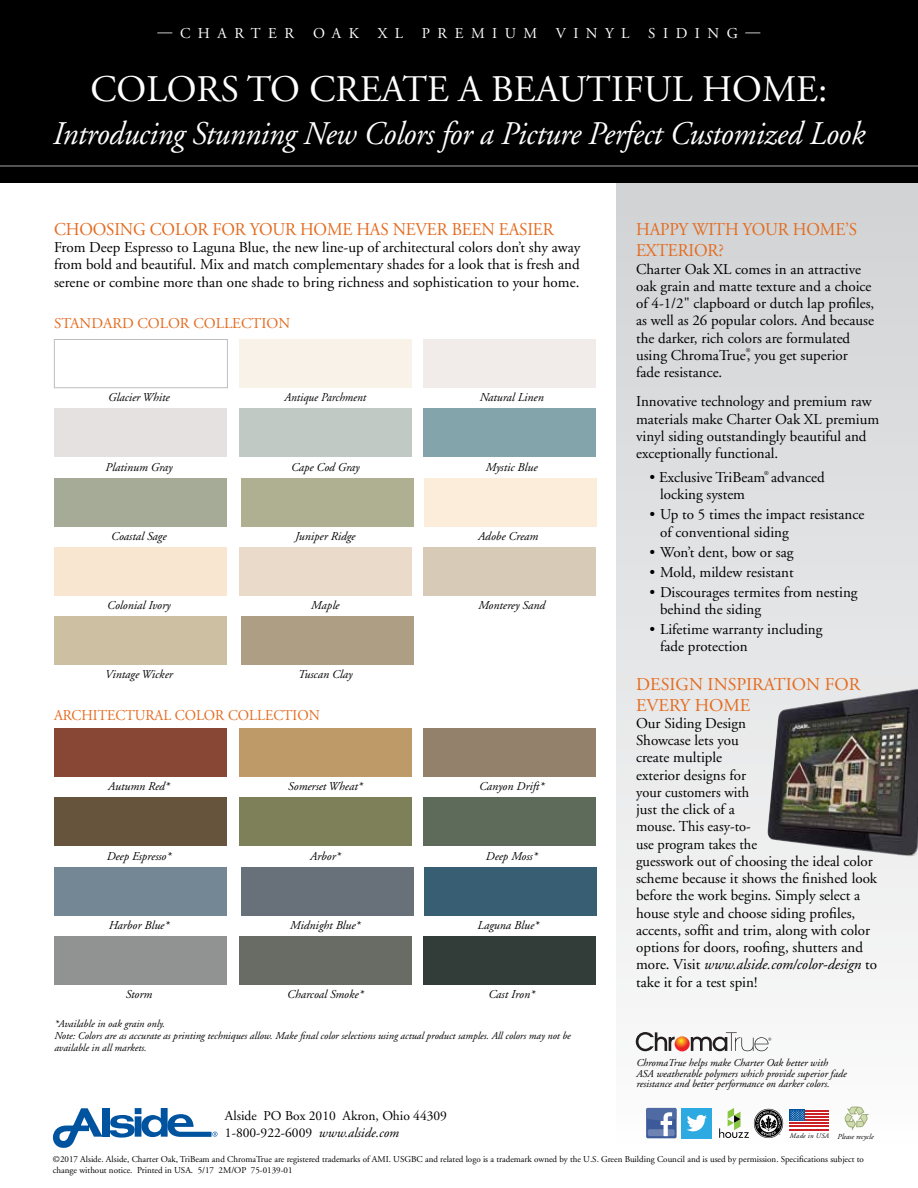
<style>
.page{position:relative;width:918px;height:1188px;background:#fff}
.page>*{position:absolute;margin:0;border:0;box-sizing:border-box;transform-origin:0 0}
.t1{font:37.5px "Adobe Garamond";color:#fff}
.t2{font:italic 33px "Adobe Garamond";letter-spacing:-.01em;color:#fff;scale:.95 1}
.t3{font:18px/21.6px "Adobe Garamond";letter-spacing:-.01em;color:#e46b1f;scale:.95 1}
.t4{font:18px/21px "Adobe Garamond";letter-spacing:-.01em;color:#e46b1f}
.t5{font:15px/17.2px "Adobe Garamond";color:#000}
.t6{font:15px "Adobe Garamond";letter-spacing:.5em;color:#fff}
.t7{font:15px "Adobe Garamond";color:#e46b1f;scale:.95 1}
.t8{font:15px "Adobe Garamond";color:#e46b1f}
.t9{font:13.5px/16.2px "Adobe Garamond";color:#000}
.t10{font:italic 12px "Adobe Garamond";color:#000}
.t11{font:italic 12px "Adobe Garamond";color:#000;scale:.95 1}
.t12{font:italic 10.5px/10.5px "Adobe Garamond";color:#000}
.t13{font:9px/10.8px "Adobe Garamond";color:#000}
.t14{font:italic 7.65px "Adobe Garamond";color:#000}
.t15{font:italic 7.05px "Adobe Garamond";letter-spacing:.04em;color:#000}
.t16{font:6px "Adobe Garamond";color:#000}
.s1{font-style:italic}
</style>
<div class="page">
<div style="left:617px;top:176px;width:301px;height:1007px;background:linear-gradient(to bottom,#d0d2d3,#fdfefe)"></div>
<div style="left:0;top:0;width:918px;height:183px;background:#000"></div>
<div style="left:103px;top:1108px;width:7px;height:29px;background:#00539f"></div>
<svg style="left:53px;top:1108px;width:50px;height:40px"></svg>
<svg style="left:110px;top:1108px;width:107px;height:30px"></svg>
<svg style="left:845px;top:1107px;width:25px;height:24px"></svg>
<div style="left:682px;top:1108px;width:30px;height:30px;background:#2caae1"></div>
<svg style="left:687px;top:1115px;width:20px;height:16px"></svg>
<svg style="left:646px;top:1108px;width:31px;height:30px"></svg>
<svg style="left:646px;top:1108px;width:31px;height:28px"></svg>
<svg style="left:719px;top:1108px;width:64px;height:30px"></svg>
<hr style="left:0;top:165px;width:918px;height:2px;background:#6d6e71">
<div style="left:54px;top:339px;width:174px;height:49px;background:#fff;border:1px solid #bcbec0"></div>
<div style="left:239px;top:339px;width:172px;height:49px;background:#f8f2e8"></div>
<div style="left:424px;top:339px;width:172px;height:49px;background:#f1ebe9"></div>
<div style="left:55px;top:409px;width:172px;height:48px;background:#e4e1e0"></div>
<div style="left:55px;top:547px;width:172px;height:49px;background:#f8e6d0"></div>
<div style="left:239px;top:409px;width:172px;height:48px;background:#c1c9c5"></div>
<div style="left:239px;top:547px;width:172px;height:49px;background:#e9dac9"></div>
<div style="left:424px;top:409px;width:172px;height:48px;background:#84a4ac"></div>
<div style="left:424px;top:547px;width:172px;height:49px;background:#d7cbb7"></div>
<div style="left:55px;top:478px;width:172px;height:48px;background:#a5ab96"></div>
<div style="left:55px;top:616px;width:172px;height:49px;background:#ccbfa2"></div>
<div style="left:241px;top:478px;width:172px;height:48px;background:#afb092"></div>
<div style="left:241px;top:616px;width:172px;height:49px;background:#ad9e84"></div>
<div style="left:424px;top:478px;width:172px;height:48px;background:#fbedd9"></div>
<div style="left:55px;top:728px;width:172px;height:49px;background:#884734"></div>
<div style="left:239px;top:728px;width:172px;height:49px;background:#be9a69"></div>
<div style="left:424px;top:728px;width:172px;height:49px;background:#94816b"></div>
<div style="left:55px;top:798px;width:172px;height:48px;background:#66553c"></div>
<div style="left:55px;top:936px;width:172px;height:48px;background:#909392"></div>
<div style="left:239px;top:797px;width:172px;height:49px;background:#7d8059"></div>
<div style="left:239px;top:936px;width:172px;height:49px;background:#696c64"></div>
<div style="left:424px;top:797px;width:172px;height:49px;background:#5e6a5a"></div>
<div style="left:424px;top:936px;width:172px;height:49px;background:#323d3a"></div>
<div style="left:55px;top:867px;width:172px;height:48px;background:#748795"></div>
<div style="left:241px;top:867px;width:172px;height:48px;background:#68707a"></div>
<div style="left:424px;top:867px;width:172px;height:48px;background:#385e74"></div>
<svg style="left:636px;top:1032px;width:39px;height:19px"></svg>
<svg style="left:675px;top:1036px;width:15px;height:15px"></svg>
<svg style="left:691px;top:1032px;width:80px;height:19px"></svg>
<svg style="left:789px;top:1109px;width:41px;height:22px"></svg>
<hr style="left:805px;top:1110px;width:24px;height:2px;background:#cc2027">
<hr style="left:805px;top:1113px;width:24px;height:2px;background:#cc2027">
<hr style="left:805px;top:1116px;width:24px;height:2px;background:#cc2027">
<hr style="left:805px;top:1119px;width:24px;height:2px;background:#cc2027">
<svg style="left:790px;top:1110px;width:15px;height:11px"></svg>
<hr style="left:790px;top:1123px;width:39px;height:1px;background:#cc2027">
<hr style="left:790px;top:1126px;width:39px;height:1px;background:#cc2027">
<hr style="left:790px;top:1129px;width:39px;height:1px;background:#cc2027">
<svg style="left:790px;top:1110px;width:14px;height:10px"></svg>
<img style="left:767px;top:688px;width:151px;height:168px">
<p class="t6" style="left:158px;top:25px;width:203px">—CHARTER OAK</p>
<p class="t6" style="left:378px;top:25px;width:253px">XL PREMIUM VINYL</p>
<p class="t6" style="left:648px;top:25px;width:114px">SIDING—</p>
<h1 class="t1" style="left:90px;top:69px;width:739px">COLORS TO CREATE A BEAUTIFUL HOME:</h1>
<h2 class="t2" style="left:53px;top:116px;width:856px">Introducing Stunning New Colors for a Picture Perfect Customized Look</h2>
<p class="t3" style="left:54px;top:219px;width:528px">CHOOSING COLOR FOR YOUR HOME HAS NEVER BEEN EASIER</p>
<p class="t5" style="left:54px;top:239px;width:528px;text-align:justify">From Deep Espresso to Laguna Blue, the new line-up of architectural colors don’t shy away from bold and beautiful. Mix and match complementary shades for a look that is fresh and serene or combine more than one shade to bring richness and sophistication to your home.</p>
<p class="t8" style="left:54px;top:316px;width:238px">STANDARD COLOR COLLECTION</p>
<p class="t10" style="left:108px;top:391px;width:63px">Glacier White</p>
<p class="t11" style="left:285px;top:391px;width:87px">Antique Parchment</p>
<p class="t10" style="left:480px;top:391px;width:66px">Natural Linen</p>
<p class="t10" style="left:106px;top:460px;width:68px">Platinum Gray</p>
<p class="t10" style="left:291px;top:460px;width:70px">Cape Cod Gray</p>
<p class="t10" style="left:486px;top:460px;width:53px">Mystic Blue</p>
<p class="t10" style="left:111px;top:530px;width:57px">Coastal Sage</p>
<p class="t10" style="left:295px;top:530px;width:62px">Juniper Ridge</p>
<p class="t10" style="left:478px;top:530px;width:62px">Adobe Cream</p>
<p class="t10" style="left:107px;top:599px;width:65px">Colonial Ivory</p>
<p class="t10" style="left:311px;top:599px;width:30px">Maple</p>
<p class="t10" style="left:478px;top:599px;width:68px">Monterey Sand</p>
<p class="t10" style="left:105px;top:668px;width:69px">Vintage Wicker</p>
<p class="t10" style="left:298px;top:668px;width:56px">Tuscan Clay</p>
<p class="t7" style="left:54px;top:708px;width:281px">ARCHITECTURAL COLOR COLLECTION</p>
<p class="t10" style="left:108px;top:780px;width:63px">Autumn Red*</p>
<p class="t10" style="left:288px;top:780px;width:76px">Somerset Wheat*</p>
<p class="t10" style="left:479px;top:780px;width:66px">Canyon Drift*</p>
<p class="t10" style="left:107px;top:849px;width:66px">Deep Espresso*</p>
<p class="t10" style="left:310px;top:849px;width:32px">Arbor*</p>
<p class="t10" style="left:486px;top:849px;width:53px">Deep Moss*</p>
<p class="t10" style="left:109px;top:919px;width:62px">Harbor Blue*</p>
<p class="t10" style="left:290px;top:919px;width:72px">Midnight Blue*</p>
<p class="t10" style="left:477px;top:919px;width:63px">Laguna Blue*</p>
<p class="t10" style="left:126px;top:988px;width:28px">Storm</p>
<p class="t10" style="left:287px;top:988px;width:78px">Charcoal Smoke*</p>
<p class="t10" style="left:489px;top:988px;width:48px">Cast Iron*</p>
<p class="t12" style="left:54px;top:1018px;width:518px;line-height:12px">*Available in oak grain only.<br>Note: Colors are as accurate as printing techniques allow. Make final color selections using actual product samples. All colors may not be available in all markets.</p>
<p class="t9" style="left:225px;top:1108px;width:224px">Alside PO Box 2010 Akron, Ohio 44309<br>1-800-922-6009 <span class="s1">www.alside.com</span></p>
<p class="t3" style="left:636px;top:219px;width:234px">HAPPY WITH YOUR HOME’S<br>EXTERIOR?</p>
<p class="t5" style="left:636px;top:261px;width:240px">Charter Oak XL comes in an attractive oak grain and matte texture and a choice of 4-1/2" clapboard or dutch lap profiles, as well as 26 popular colors. And because the darker, rich colors are formulated using ChromaTrue, you get superior</p>
<p class="t16" style="left:746px;top:347px;width:6px">®</p>
<p class="t5" style="left:636px;top:358px;width:237px;line-height:29.2px">fade resistance.<br>Innovative technology and premium raw</p>
<p class="t5" style="left:636px;top:411px;width:245px">materials make Charter Oak XL premium vinyl siding outstandingly beautiful and exceptionally functional.</p>
<p class="t5" style="left:650px;top:469px;width:177px">• Exclusive TriBeam advanced</p>
<p class="t16" style="left:764px;top:470px;width:6px">®</p>
<p class="t5" style="left:660px;top:486px;width:87px">locking system</p>
<p class="t5" style="left:660px;top:506px;width:206px;text-indent:-10px">• Up to 5 times the impact resistance of conventional siding</p>
<p class="t5" style="left:650px;top:544px;width:145px">• Won’t dent, bow or sag</p>
<p class="t5" style="left:650px;top:564px;width:146px">• Mold, mildew resistant</p>
<p class="t5" style="left:660px;top:584px;width:199px;text-indent:-10px">• Discourages termites from nesting behind the siding</p>
<p class="t5" style="left:660px;top:621px;width:164px;text-indent:-10px">• Lifetime warranty including fade protection</p>
<p class="t4" style="left:636px;top:674px;width:226px">DESIGN INSPIRATION FOR<br>EVERY HOME</p>
<p class="t5" style="left:636px;top:715px;width:243px">Our Siding Design<br>Showcase lets you<br>create multiple<br>exterior designs for<br>your customers with<br>just the click of a<br>mouse. This easy-to-<br>use program takes the<br>guesswork out of choosing the ideal color scheme because it shows the finished look before the work begins. Simply select a house style and choose siding profiles, accents, soffit and trim, along with color options for doors, roofing, shutters and more. Visit <span class="s1">www.alside.com/color-design</span> to take it for a test spin!</p>
<p class="t12" style="left:636px;top:1058px;width:212px">ChromaTrue helps make Charter Oak better with<br>ASA weatherable polymers which provide superior fade resistance and better performance on darker colors.</p>
<p class="t15" style="left:790px;top:1132px;width:41px">Made in USA</p>
<p class="t14" style="left:837px;top:1132px;width:38px">Please recycle</p>
<p class="t13" style="left:53px;top:1154px;width:813px">©2017 Alside. Alside, Charter Oak, TriBeam and ChromaTrue are registered trademarks of AMI. USGBC and related logo is a trademark owned by the U.S. Green Building Council and is used by permission. Specifications subject to change without notice. Printed in USA. 5/17 2M/OP 75-0139-01</p>
</div>
